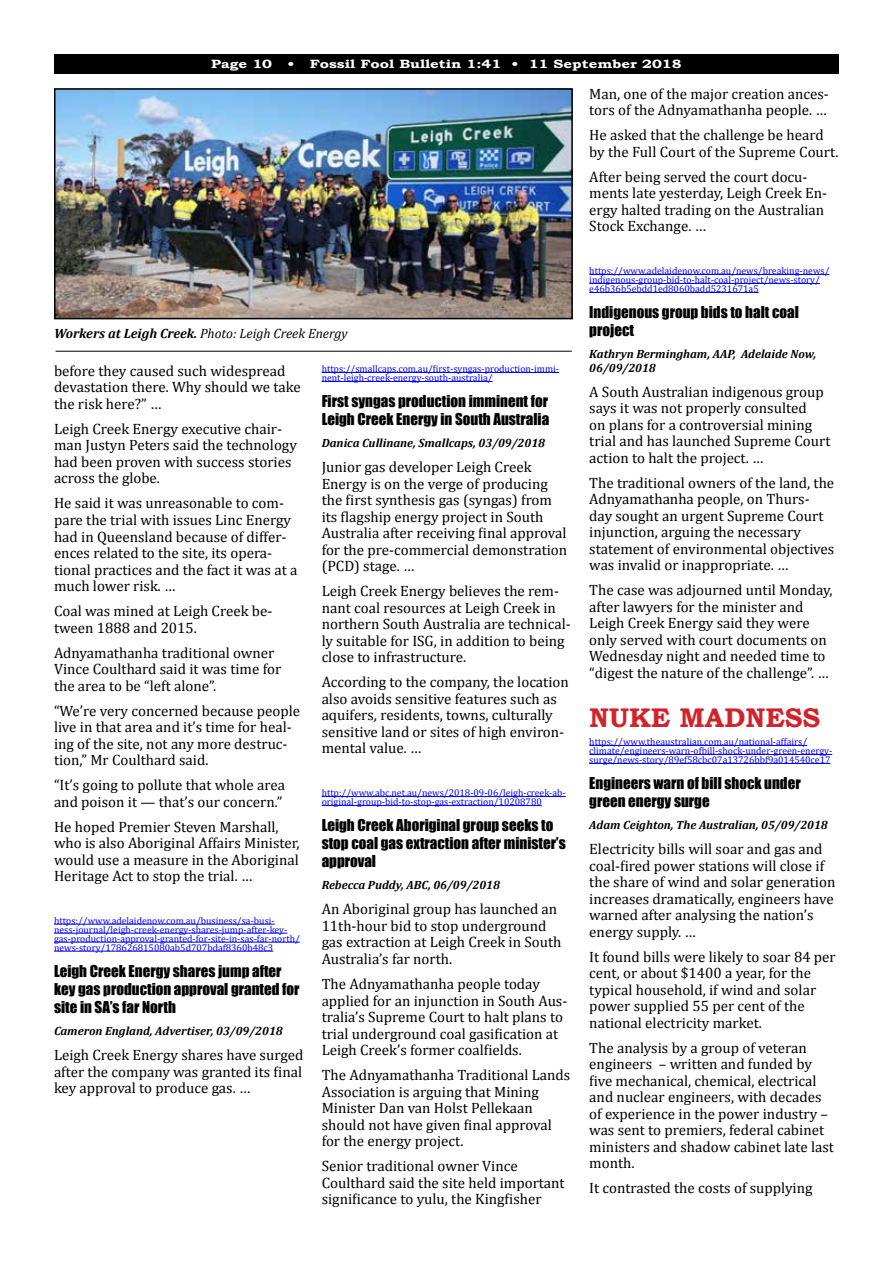
<style>
.page{position:relative;width:893px;height:1263px;background:#fff}
.page>*{position:absolute;margin:0;border:0;box-sizing:border-box;transform-origin:0 0}
.t1{font:700 27px "Bookman Old Style";color:#d2232a}
.t2{font:15px/16.5px "Cambria";color:#000}
.t3{font:15px/18px "Impact";color:#000}
.t4{font:italic 13.5px "Cambria";color:#000}
.t5{font:italic 700 12px/13.5px "Cambria";color:#000}
.t6{font:700 12px "Bookman Old Style";color:#fff;scale:1.25 1}
.t7{font:9.75px/9px "Cambria";color:#00f}
.s1{font-weight:700}
</style>
<div class="page">
<div style="left:54px;top:54px;width:785px;height:20px;background:#000"></div>
<hr style="left:54px;top:924px;width:221px;height:1px;background:#00f">
<hr style="left:54px;top:933px;width:233px;height:1px;background:#00f">
<hr style="left:54px;top:942px;width:246px;height:1px;background:#00f">
<hr style="left:54px;top:951px;width:219px;height:1px;background:#00f">
<hr style="left:322px;top:372px;width:237px;height:1px;background:#00f">
<hr style="left:322px;top:381px;width:171px;height:1px;background:#00f">
<hr style="left:322px;top:796px;width:244px;height:1px;background:#00f">
<hr style="left:322px;top:805px;width:220px;height:1px;background:#00f">
<hr style="left:589px;top:274px;width:240px;height:1px;background:#00f">
<hr style="left:589px;top:283px;width:231px;height:1px;background:#00f">
<hr style="left:589px;top:292px;width:170px;height:1px;background:#00f">
<hr style="left:589px;top:745px;width:218px;height:1px;background:#00f">
<hr style="left:589px;top:754px;width:243px;height:1px;background:#00f">
<hr style="left:589px;top:763px;width:241px;height:1px;background:#00f">
<img style="left:57px;top:91px;width:513px;height:225px">
<div style="left:54px;top:88px;width:519px;height:231px;border:2px solid #000"></div>
<hr style="left:56px;top:351px;width:516px;height:1px;background:#000">
<p class="t6" style="left:211px;top:57px;width:50px">Page 10</p>
<p class="t6" style="left:287px;top:57px;width:317px">• Fossil Fool Bulletin 1:41 • 11 September 2018</p>
<p class="t4" style="left:54px;top:326px;width:295px"><span class="s1">Workers at Leigh Creek.</span> Photo: Leigh Creek Energy</p>
<p class="t2" style="left:54px;top:362px;width:248px">before they caused such widespread devastation there. Why should we take the risk here?” …</p>
<p class="t2" style="left:54px;top:420px;width:244px">Leigh Creek Energy executive chair&shy;man Justyn Peters said the technology had been proven with success stories across the globe.</p>
<p class="t2" style="left:54px;top:495px;width:245px">He said it was unreasonable to com&shy;pare the trial with issues Linc Energy had in Queensland because of differ&shy;ences related to the site, its opera&shy;tional practices and the fact it was at a much lower risk. …</p>
<p class="t2" style="left:54px;top:603px;width:220px">Coal was mined at Leigh Creek be&shy;tween 1888 and 2015.</p>
<p class="t2" style="left:54px;top:644px;width:229px">Adnyamathanha traditional owner<br>Vince Coulthard said it was time for the area to be “left alone”.</p>
<p class="t2" style="left:54px;top:702px;width:248px">“We’re very concerned because people live in that area and it’s time for heal&shy;ing of the site, not any more destruc&shy;tion,” Mr Coulthard said.</p>
<p class="t2" style="left:54px;top:777px;width:233px">“It’s going to pollute that whole area and poison it — that’s our concern.”</p>
<p class="t2" style="left:54px;top:818px;width:247px">He hoped Premier Steven Marshall, who is also Aboriginal Affairs Minister, would use a measure in the Aboriginal Heritage Act to stop the trial. …</p>
<p class="t7" style="left:54px;top:916px;width:247px">https://www.adelaidenow.com.au/business/sa-busi&shy;ness-journal/leigh-creek-energy-shares-jump-after-key&shy;gas-production-approval-granted-for-site-in-sas-far-north/ news-story/178626815080ab5d707bdaf8360b48c3</p>
<p class="t3" style="left:54px;top:962px;width:247px">Leigh Creek Energy shares jump after key gas production approval granted for site in SA’s far North</p>
<p class="t5" style="left:54px;top:1024px;width:230px">Cameron England, Advertiser, 03/09/2018</p>
<p class="t2" style="left:54px;top:1047px;width:251px;text-align:justify">Leigh Creek Energy shares have surged after the company was granted its final key approval to produce gas. …</p>
<p class="t7" style="left:322px;top:364px;width:239px">https://smallcaps.com.au/first-syngas-production-immi&shy;nent-leigh-creek-energy-south-australia/</p>
<p class="t3" style="left:322px;top:392px;width:229px">First syngas production imminent for<br>Leigh Creek Energy in South Australia</p>
<p class="t5" style="left:322px;top:436px;width:225px">Danica Cullinane, Smallcaps, 03/09/2018</p>
<p class="t2" style="left:322px;top:459px;width:247px">Junior gas developer Leigh Creek Energy is on the verge of producing the first synthesis gas (syngas) from its flagship energy project in South Australia after receiving final approval for the pre-commercial demonstration (PCD) stage. …</p>
<p class="t2" style="left:322px;top:583px;width:251px">Leigh Creek Energy believes the rem&shy;nant coal resources at Leigh Creek in northern South Australia are technical&shy;ly suitable for ISG, in addition to being close to infrastructure.</p>
<p class="t2" style="left:322px;top:674px;width:249px">According to the company, the location also avoids sensitive features such as aquifers, residents, towns, culturally sensitive land or sites of high environ&shy;mental value. …</p>
<p class="t7" style="left:322px;top:788px;width:246px">http://www.abc.net.au/news/2018-09-06/leigh-creek-ab&shy;original-group-bid-to-stop-gas-extraction/10208780</p>
<p class="t3" style="left:322px;top:816px;width:246px">Leigh Creek Aboriginal group seeks to stop coal gas extraction after minister’s approval</p>
<p class="t5" style="left:322px;top:878px;width:180px">Rebecca Puddy, ABC, 06/09/2018</p>
<p class="t2" style="left:322px;top:901px;width:241px">An Aboriginal group has launched an<br>11th-hour bid to stop underground gas extraction at Leigh Creek in South<br>Australia’s far north.</p>
<p class="t2" style="left:322px;top:975px;width:247px">The Adnyamathanha people today applied for an injunction in South Aus&shy;tralia’s Supreme Court to halt plans to trial underground coal gasification at Leigh Creek’s former coalfields.</p>
<p class="t2" style="left:322px;top:1066px;width:250px">The Adnyamathanha Traditional Lands Association is arguing that Mining Minister Dan van Holst Pellekaan should not have given final approval for the energy project.</p>
<p class="t2" style="left:322px;top:1157px;width:245px">Senior traditional owner Vince<br>Coulthard said the site held important significance to yulu, the Kingfisher</p>
<p class="t2" style="left:589px;top:85px;width:241px">Man, one of the major creation ances&shy;tors of the Adnyamathanha people. …</p>
<p class="t2" style="left:589px;top:127px;width:251px">He asked that the challenge be heard by the Full Court of the Supreme Court.</p>
<p class="t2" style="left:589px;top:168px;width:239px">After being served the court docu&shy;ments late yesterday, Leigh Creek En&shy;ergy halted trading on the Australian<br>Stock Exchange. …</p>
<p class="t7" style="left:589px;top:266px;width:242px">https://www.adelaidenow.com.au/news/breaking-news/ indigenous-group-bid-to-halt-coal-project/news-story/ e46b36b5ebdd1ed8060badd5231671a5</p>
<p class="t3" style="left:589px;top:303px;width:211px">Indigenous group bids to halt coal project</p>
<p class="t5" style="left:589px;top:347px;width:228px">Kathryn Bermingham, AAP, Adelaide Now,<br>06/09/2018</p>
<p class="t2" style="left:589px;top:383px;width:243px">A South Australian indigenous group says it was not properly consulted<br>on plans for a controversial mining trial and has launched Supreme Court action to halt the project. …</p>
<p class="t2" style="left:589px;top:474px;width:246px">The traditional owners of the land, the Adnyamathanha people, on Thurs&shy;day sought an urgent Supreme Court injunction, arguing the necessary statement of environmental objectives was invalid or inappropriate. …</p>
<p class="t2" style="left:589px;top:582px;width:245px">The case was adjourned until Monday, after lawyers for the minister and Leigh Creek Energy said they were only served with court documents on Wednesday night and needed time to “digest the nature of the challenge”. …</p>
<h1 class="t1" style="left:589px;top:702px;width:233px">NUKE MADNESS</h1>
<p class="t7" style="left:589px;top:737px;width:244px">https://www.theaustralian.com.au/national-affairs/ climate/engineers-warn-ofbill-shock-under-green-energy&shy;surge/news-story/89ef58cbc07a13726bbf9a014540ce17</p>
<p class="t3" style="left:589px;top:774px;width:213px">Engineers warn of bill shock under green energy surge</p>
<p class="t5" style="left:589px;top:818px;width:240px">Adam Ceighton, The Australian, 05/09/2018</p>
<p class="t2" style="left:589px;top:841px;width:248px">Electricity bills will soar and gas and coal-fired power stations will close if the share of wind and solar generation increases dramatically, engineers have warned after analysing the nation’s energy supply. …</p>
<p class="t2" style="left:589px;top:948px;width:248px">It found bills were likely to soar 84 per cent, or about $1400 a year, for the typical household, if wind and solar power supplied 55 per cent of the national electricity market.</p>
<p class="t2" style="left:589px;top:1039px;width:246px">The analysis by a group of veteran engineers – written and funded by five mechanical, chemical, electrical and nuclear engineers, with decades of experience in the power industry – was sent to premiers, federal cabinet ministers and shadow cabinet late last month.</p>
<p class="t2" style="left:589px;top:1180px;width:225px">It contrasted the costs of supplying</p>
</div>
